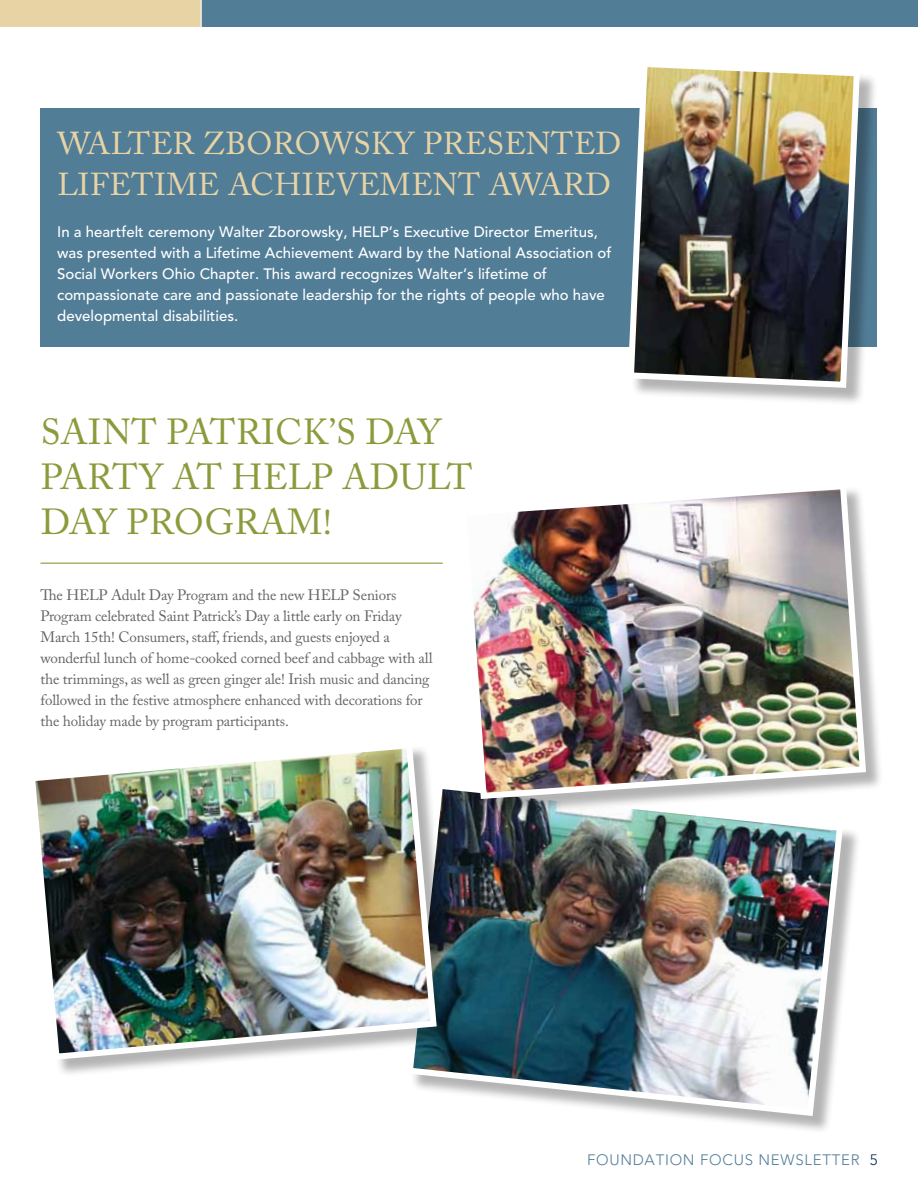
<style>
.page{position:relative;width:918px;height:1188px;background:#fff}
.page>*{position:absolute;margin:0;border:0;box-sizing:border-box;transform-origin:0 0}
.t1{font:36px/45px "Adobe Caslon Pro";letter-spacing:.01em;color:#8b9b3c}
.t2{font:31.5px "Adobe Caslon Pro";letter-spacing:.015em;color:#e8d3a5}
.t3{font:15px/21px "Adobe Caslon Pro";letter-spacing:-.01em;color:#636466}
.t4{font:500 15px/21px "Avenir";color:#fff}
.t5{font:300 15px "Avenir";letter-spacing:.05em;color:#527d97}
.t6{font:300 15px "Avenir";color:#002b51}
</style>
<div class="page">
<div style="left:40px;top:108px;width:838px;height:239px;background:#527d97"></div>
<div style="left:201px;top:0;width:717px;height:27px;background:#527d97"></div>
<div style="left:0;top:0;width:201px;height:27px;background:#e8d3a5"></div>
<svg style="left:201px;top:0;width:1px;height:27px"></svg>
<div style="left:631px;top:64px;width:248px;height:342px;background:#000;opacity:.3"></div>
<img style="left:629px;top:64px;width:234px;height:327px">
<div style="left:409px;top:785px;width:452px;height:349px;background:#000;opacity:.3"></div>
<img style="left:409px;top:785px;width:437px;height:334px">
<hr style="left:40px;top:563px;width:403px;height:1px;background:#8b9b3c">
<div style="left:32px;top:745px;width:423px;height:333px;background:#000;opacity:.3"></div>
<img style="left:32px;top:745px;width:408px;height:318px">
<div style="left:463px;top:486px;width:421px;height:331px;background:#000;opacity:.3"></div>
<img style="left:457px;top:486px;width:412px;height:316px">
<h2 class="t2" style="left:57px;top:125px;width:263px">Walter Zbo rowsk</h2>
<h2 class="t2" style="left:394px;top:125px;width:92px">y Prese</h2>
<h2 class="t2" style="left:526px;top:125px;width:72px">nted</h2>
<h2 class="t2" style="left:57px;top:166px;width:196px">Lifetime Ach</h2>
<h2 class="t2" style="left:302px;top:166px;width:82px">ieveme</h2>
<h2 class="t2" style="left:433px;top:166px;width:170px">nt Award</h2>
<p class="t4" style="left:57px;top:222px;width:556px">In a heartfelt ceremony Walter Zborowsky, HE LP’s Executive Director Emeritus, was presented with a Lifetime Achievement Award by the N ational Association of Social Workers Ohio Chapter. This award recognizes Walter’s lifetime of compassionate care and passionate leadership for the rights of people who have developmental disabilities.</p>
<h1 class="t1" style="left:41px;top:409px;width:433px">Saint Patrick’s Day<br>Party at HELP Ad ult<br>Day Pro gram !</h1>
<p class="t3" style="left:40px;top:584px;width:394px">The HELP Adult Day Program and the new HELP Seniors Program celebrated Saint Patrick’s Day a little early on Friday March 15th! Consumers, staff, friends, and guests enjoyed a wonderful lunch of home-cooked corned beef and cabbage with all the trimmings, as well as green ginger ale! Irish music and dancing followed in the festive atmosphere enhanced with decorations for the holiday made by program participants.</p>
<p class="t5" style="left:587px;top:1151px;width:195px">FOUNDATI ON FOCUS NEWSLE</p>
<p class="t5" style="left:822px;top:1151px;width:29px">TTER</p>
<p class="t6" style="left:870px;top:1151px;width:9px">5</p>
</div>
